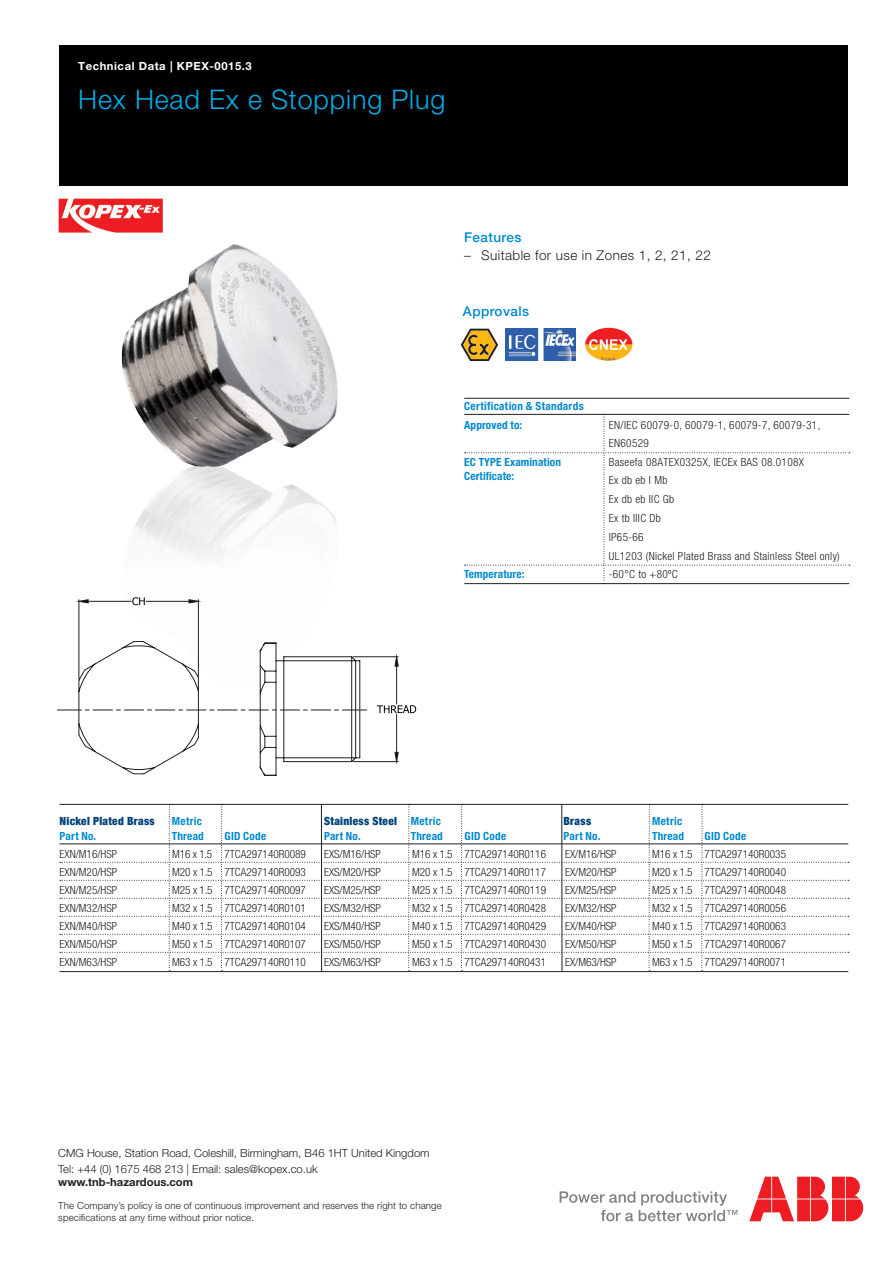
<style>
.page{position:relative;width:893px;height:1263px;background:#fff}
.page>*{position:absolute;margin:0;border:0;box-sizing:border-box;transform-origin:0 0}
.t1{font:300 27px "Helvetica Neue LT Pro";letter-spacing:.03em;color:#03ade5}
.t2{font:300 13.5px "Helvetica Neue LT Pro";letter-spacing:.03em;color:#231f20}
.t3{font:500 13.5px "Helvetica Neue LT Pro";letter-spacing:.03em;color:#0089cf}
.t4{font:300 condensed 11.25px "Helvetica Neue LT Pro";color:#231f20}
.t5{font:300 condensed 11.25px/18.8px "Helvetica Neue LT Pro";letter-spacing:.03em;color:#231f20}
.t6{font:700 condensed 11.25px/18.8px "Helvetica Neue LT Pro";letter-spacing:.02em;color:#0089cf}
.t7{font:300 11.25px/15.8px "Helvetica Neue LT Pro";color:#231f20}
.t8{font:900 condensed 11.25px "Helvetica Neue";letter-spacing:.025em;color:#004279}
.t9{font:700 11.25px "Helvetica Neue LT Pro";letter-spacing:.05em;color:#fff}
.t10{font:700 11.25px "Helvetica Neue LT Pro";color:#231f20}
.t11{font:300 9.75px/12.8px "Helvetica Neue LT Pro";letter-spacing:.01em;color:#231f20}
.s1{font-family:"Helvetica Neue LT Pro";font-weight:700;color:#0089cf}
</style>
<div class="page">
<svg style="left:560px;top:1191px;width:177px;height:30px"></svg>
<svg style="left:749px;top:1177px;width:114px;height:44px"></svg>
<img style="left:58px;top:198px;width:105px;height:35px">
<div style="left:60px;top:45px;width:788px;height:140px;background:#000002"></div>
<hr style="left:464px;top:398px;width:385px;height:1px;background:#231f20">
<hr style="left:464px;top:414px;width:385px;height:1px;background:#231f20">
<hr style="left:464px;top:583px;width:385px;height:1px;background:#231f20">
<svg style="left:465px;top:414px;width:385px;height:170px"></svg>
<img style="left:135px;top:467px;width:202px;height:91px">
<img style="left:121px;top:244px;width:217px;height:223px">
<svg style="left:405px;top:705px;width:11px;height:8px"></svg>
<svg style="left:78px;top:597px;width:327px;height:178px"></svg>
<hr style="left:60px;top:971px;width:788px;height:1px;background:#231f20">
<svg style="left:60px;top:804px;width:789px;height:167px"></svg>
<svg style="left:461px;top:329px;width:37px;height:32px"></svg>
<img style="left:505px;top:329px;width:71px;height:32px">
<img style="left:585px;top:327px;width:48px;height:34px">
<p class="t9" style="left:78px;top:59px;width:175px">Technical Data | KPEX-0015.3</p>
<h1 class="t1" style="left:78px;top:83px;width:369px">Hex Head Ex e Stopping Plug</h1>
<p class="t3" style="left:464px;top:229px;width:59px">Features</p>
<p class="t2" style="left:464px;top:247px;width:248px">– Suitable for use in Zones 1, 2, 21, 22</p>
<p class="t3" style="left:463px;top:303px;width:68px">Approvals</p>
<p class="t6" style="left:464px;top:397px;width:121px">Certification &amp; Standards<br>Approved to:</p>
<p class="t5" style="left:609px;top:415px;width:213px">EN/IEC 60079-0, 60079-1, 60079-7, 60079-31,<br>EN60529</p>
<p class="t6" style="left:464px;top:455px;width:98px;line-height:13.5px">EC TYPE Examination<br>Certificate:</p>
<p class="t5" style="left:609px;top:453px;width:232px">Baseefa 08ATEX0325X, IECEx BAS 08.0108X<br>Ex db eb I Mb<br>Ex db eb IIC Gb<br>Ex tb IIIC Db<br>IP65-66<br>UL1203 (Nickel Plated Brass and Stainless Steel only)</p>
<p class="t6" style="left:464px;top:565px;width:62px">Temperature:</p>
<p class="t4" style="left:609px;top:568px;width:70px">-60°C to +80ºC</p>
<p class="t8" style="left:60px;top:811px;width:97px">Nickel Plated Brass</p>
<p class="t6" style="left:172px;top:811px;width:32px">Metric</p>
<p class="t8" style="left:324px;top:811px;width:118px">Stainless Steel <span class="s1">Metric</span></p>
<p class="t8" style="left:564px;top:811px;width:29px">Brass</p>
<p class="t6" style="left:652px;top:811px;width:32px">Metric</p>
<p class="t6" style="left:60px;top:826px;width:38px">Part No.</p>
<p class="t6" style="left:172px;top:826px;width:34px">Thread</p>
<p class="t6" style="left:225px;top:826px;width:43px">GID Code</p>
<p class="t6" style="left:324px;top:826px;width:38px">Part No.</p>
<p class="t6" style="left:411px;top:826px;width:34px">Thread</p>
<p class="t6" style="left:465px;top:826px;width:43px">GID Code</p>
<p class="t6" style="left:564px;top:826px;width:38px">Part No.</p>
<p class="t6" style="left:652px;top:826px;width:34px">Thread</p>
<p class="t6" style="left:705px;top:826px;width:43px">GID Code</p>
<p class="t4" style="left:60px;top:848px;width:59px">EXN/M16/HSP</p>
<p class="t4" style="left:172px;top:848px;width:135px">M16 x 1.5 7TCA297140R0089</p>
<p class="t4" style="left:324px;top:848px;width:59px">EXS/M16/HSP</p>
<p class="t4" style="left:412px;top:848px;width:135px">M16 x 1.5 7TCA297140R0116</p>
<p class="t4" style="left:565px;top:848px;width:53px">EX/M16/HSP</p>
<p class="t4" style="left:652px;top:848px;width:135px">M16 x 1.5 7TCA297140R0035</p>
<p class="t4" style="left:60px;top:866px;width:59px">EXN/M20/HSP</p>
<p class="t4" style="left:172px;top:866px;width:135px">M20 x 1.5 7TCA297140R0093</p>
<p class="t4" style="left:324px;top:866px;width:59px">EXS/M20/HSP</p>
<p class="t4" style="left:412px;top:866px;width:135px">M20 x 1.5 7TCA297140R0117</p>
<p class="t4" style="left:565px;top:866px;width:53px">EX/M20/HSP</p>
<p class="t4" style="left:652px;top:866px;width:135px">M20 x 1.5 7TCA297140R0040</p>
<p class="t4" style="left:60px;top:884px;width:59px">EXN/M25/HSP</p>
<p class="t4" style="left:172px;top:884px;width:135px">M25 x 1.5 7TCA297140R0097</p>
<p class="t4" style="left:324px;top:884px;width:59px">EXS/M25/HSP</p>
<p class="t4" style="left:412px;top:884px;width:135px">M25 x 1.5 7TCA297140R0119</p>
<p class="t4" style="left:565px;top:884px;width:53px">EX/M25/HSP</p>
<p class="t4" style="left:652px;top:884px;width:135px">M25 x 1.5 7TCA297140R0048</p>
<p class="t4" style="left:60px;top:902px;width:59px">EXN/M32/HSP</p>
<p class="t4" style="left:172px;top:902px;width:135px">M32 x 1.5 7TCA297140R0101</p>
<p class="t4" style="left:324px;top:902px;width:59px">EXS/M32/HSP</p>
<p class="t4" style="left:412px;top:902px;width:135px">M32 x 1.5 7TCA297140R0428</p>
<p class="t4" style="left:565px;top:902px;width:53px">EX/M32/HSP</p>
<p class="t4" style="left:652px;top:902px;width:135px">M32 x 1.5 7TCA297140R0056</p>
<p class="t4" style="left:60px;top:920px;width:59px">EXN/M40/HSP</p>
<p class="t4" style="left:172px;top:920px;width:135px">M40 x 1.5 7TCA297140R0104</p>
<p class="t4" style="left:324px;top:920px;width:59px">EXS/M40/HSP</p>
<p class="t4" style="left:412px;top:920px;width:135px">M40 x 1.5 7TCA297140R0429</p>
<p class="t4" style="left:565px;top:920px;width:53px">EX/M40/HSP</p>
<p class="t4" style="left:652px;top:920px;width:135px">M40 x 1.5 7TCA297140R0063</p>
<p class="t4" style="left:60px;top:938px;width:59px">EXN/M50/HSP</p>
<p class="t4" style="left:172px;top:938px;width:135px">M50 x 1.5 7TCA297140R0107</p>
<p class="t4" style="left:324px;top:938px;width:59px">EXS/M50/HSP</p>
<p class="t4" style="left:412px;top:938px;width:135px">M50 x 1.5 7TCA297140R0430</p>
<p class="t4" style="left:565px;top:938px;width:53px">EX/M50/HSP</p>
<p class="t4" style="left:652px;top:938px;width:135px">M50 x 1.5 7TCA297140R0067</p>
<p class="t4" style="left:60px;top:956px;width:59px">EXN/M63/HSP</p>
<p class="t4" style="left:172px;top:956px;width:135px">M63 x 1.5 7TCA297140R0110</p>
<p class="t4" style="left:324px;top:956px;width:59px">EXS/M63/HSP</p>
<p class="t4" style="left:412px;top:956px;width:135px">M63 x 1.5 7TCA297140R0431</p>
<p class="t4" style="left:565px;top:956px;width:53px">EX/M63/HSP</p>
<p class="t4" style="left:652px;top:956px;width:135px">M63 x 1.5 7TCA297140R0071</p>
<p class="t7" style="left:58px;top:1145px;width:373px">CMG House, Station Road, Coleshill, Birmingham, B46 1HT United Kingdom<br>Tel: +44 (0) 1675 468 213 | Email: sales@kopex.co.uk</p>
<p class="t10" style="left:58px;top:1175px;width:136px">www.tnb-hazardous.com</p>
<p class="t11" style="left:58px;top:1198px;width:385px">The Company’s policy is one of continuous improvement and reserves the right to change specifications at any time without prior notice.</p>
</div>
